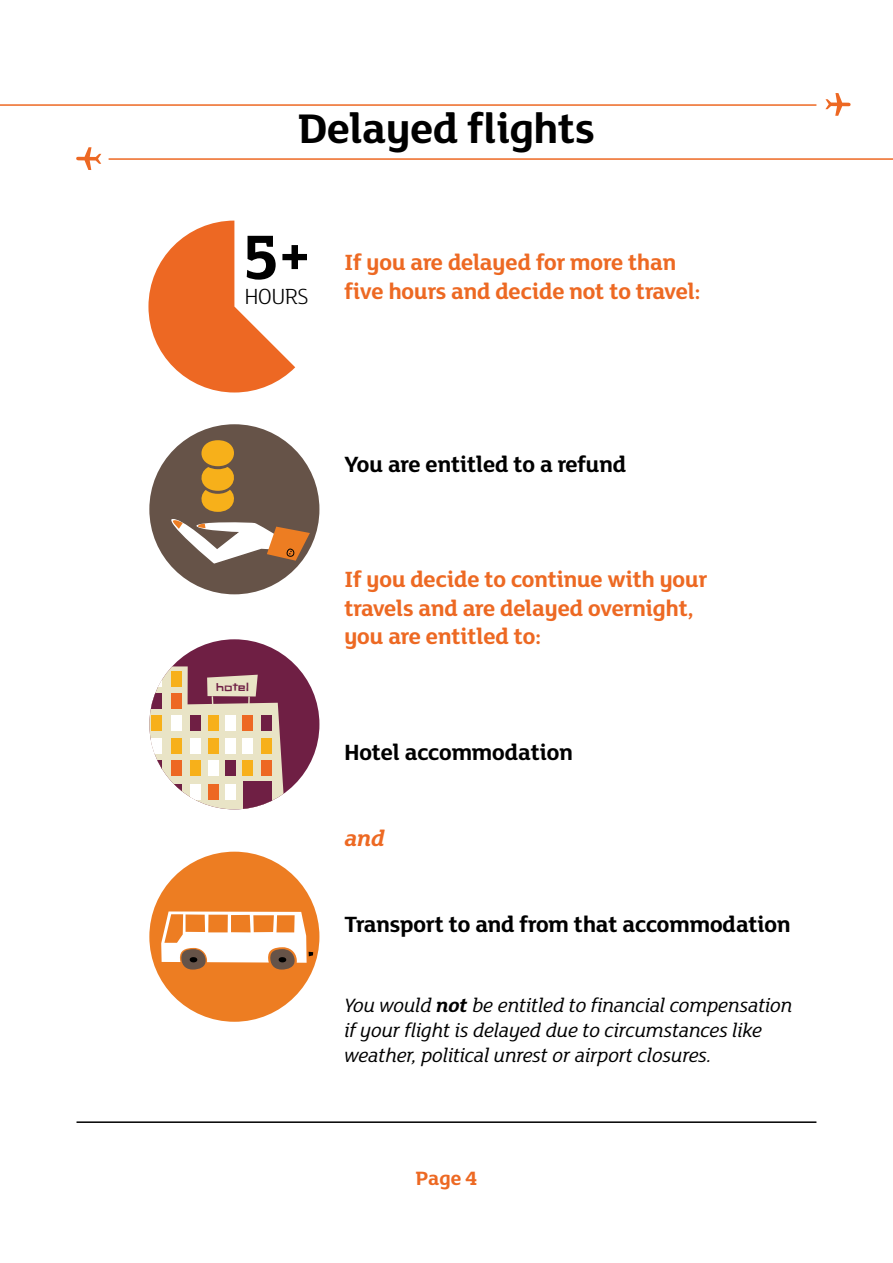
<style>
.page{position:relative;width:893px;height:1263px;background:#fff}
.page>*{position:absolute;margin:0;border:0;box-sizing:border-box;transform-origin:0 0}
.t1{font:700 68.25px "Mary Ann BETA";color:#000}
.t2{font:700 45px "Mary Ann BETA";color:#000}
.t3{font:700 24px/28.8px "Mary Ann BETA";color:#ed6923}
.t4{font:700 24px "Mary Ann BETA";color:#000}
.t5{font:italic 700 24px "Mary Ann BETA";color:#ed6923}
.t6{font:300 23.85px "Mary Ann BETA";color:#000}
.t7{font:italic 21px/25.2px "Mary Ann BETA";color:#000}
.t8{font:700 21px "Mary Ann BETA";color:#ed6923}
.t9{font:10.5px "Vertigon";color:#6f1f44}
.s1{font-weight:700}
</style>
<div class="page">
<div style="left:149px;top:424px;width:170px;height:170px;background:#665348;border-radius:50%"></div>
<div style="left:149px;top:852px;width:170px;height:170px;background:#ed7d22;border-radius:50%"></div>
<svg style="left:148px;top:221px;width:147px;height:171px"></svg>
<svg style="left:161px;top:911px;width:152px;height:58px"></svg>
<svg style="left:160px;top:440px;width:150px;height:126px"></svg>
<div style="left:149px;top:639px;width:170px;height:170px;background:#6f1f44;border-radius:50%"></div>
<svg style="left:149px;top:666px;width:136px;height:143px"></svg>
<hr style="left:77px;top:1121px;width:739px;height:2px;background:#000">
<hr style="left:109px;top:158px;width:784px;height:2px;background:#ed6823">
<hr style="left:0;top:104px;width:816px;height:2px;background:#ed6823">
<svg style="left:76px;top:147px;width:25px;height:23px"></svg>
<svg style="left:825px;top:93px;width:26px;height:23px"></svg>
<h2 class="t2" style="left:298px;top:98px;width:298px">Delayed flights</h2>
<h1 class="t1" style="left:245px;top:210px;width:69px">5+</h1>
<p class="t6" style="left:245px;top:281px;width:65px">HOURS</p>
<p class="t3" style="left:344px;top:247px;width:357px">If you are delayed for more than five hours and decide not to travel:</p>
<p class="t9" style="left:216px;top:678px;width:35px">hotel</p>
<p class="t4" style="left:344px;top:447px;width:283px">You are entitled to a refund</p>
<p class="t3" style="left:344px;top:564px;width:364px">If you decide to continue with your travels and are delayed overnight, you are entitled to:</p>
<p class="t4" style="left:344px;top:735px;width:230px">Hotel accommodation</p>
<p class="t5" style="left:344px;top:822px;width:42px">and</p>
<p class="t4" style="left:344px;top:908px;width:448px">Transport to and from that accommodation</p>
<p class="t7" style="left:344px;top:991px;width:449px">You would <span class="s1">not</span> be entitled to financial compensation if your flight is delayed due to circumstances like weather, political unrest or airport closures.</p>
<p class="t8" style="left:416px;top:1164px;width:63px">Page 4</p>
</div>
